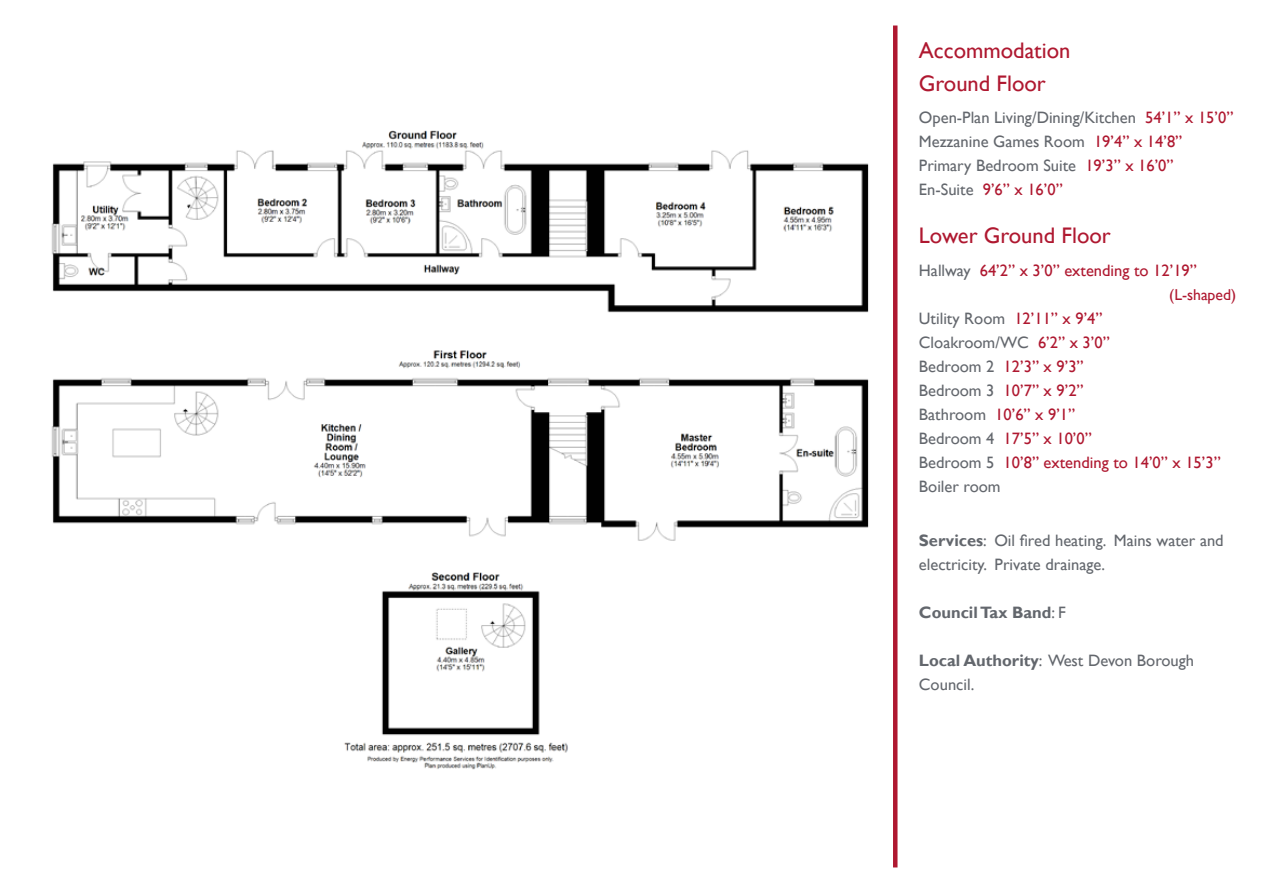
<style>
.page{position:relative;width:1263px;height:893px;background:#fff}
.page>*{position:absolute;margin:0;border:0;box-sizing:border-box;transform-origin:0 0}
.t1{font:22.5px/32.5px "Gill Sans";color:#af1830}
.t2{font:16.5px/24px "Gill Sans";color:#63676d}
.t3{font:16.5px/24px "Gill Sans";color:#af1830}
.t4{font:700 16.5px "Gill Sans";color:#63676d}
.t5{font:15.75px "Gill Sans";color:#af1830}
.s1{color:#af1830}
.s2{color:#63676d}
.s3{font-weight:700}
.s4{font-weight:400}
</style>
<div class="page">
<hr style="left:893px;top:26px;width:4px;height:841px;background:#af1830">
<img style="left:51px;top:130px;width:818px;height:640px">
<h1 class="t1" style="left:919px;top:35px;width:153px">Accommodation<br>Ground Floor</h1>
<p class="t2" style="left:919px;top:106px;width:316px">Open-Plan Living/Dining/Kitchen <span class="s1">54’1” x 15’0” </span>Mezzanine Games Room <span class="s1">19’4” x 14’8” </span>Primary Bedroom Suite <span class="s1">19’3” x 16’0”<br></span>En-Suite <span class="s1">9’6” x 16’0”</span></p>
<h1 class="t1" style="left:919px;top:220px;width:193px">Lower Ground Floor</h1>
<p class="t3" style="left:919px;top:258px;width:279px"><span class="s2">Hallway</span> 64’2” x 3’0” extending to 12’19”</p>
<p class="t5" style="left:1169px;top:285px;width:68px">(L-shaped)</p>
<p class="t3" style="left:919px;top:306px;width:303px"><span class="s2">Utility Room</span> 12’11” x 9’4”<br><span class="s2">Cloakroom/WC</span> 6’2” x 3’0”<br><span class="s2">Bedroom 2</span> 12’3” x 9’3”<br><span class="s2">Bedroom 3</span> 10’7” x 9’2”<br><span class="s2">Bathroom</span> 10’6” x 9’1”<br><span class="s2">Bedroom 4</span> 17’5” x 10’0”<br><span class="s2">Bedroom 5</span> 10’8” extending to 14’0” x 15’3”<br><span class="s2">Boiler room</span></p>
<p class="t2" style="left:919px;top:528px;width:306px"><span class="s3">Services</span>: Oil fired heating. Mains water and electricity. Private drainage.</p>
<p class="t4" style="left:919px;top:602px;width:148px">Council Tax Band<span class="s4">: F</span></p>
<p class="t2" style="left:919px;top:648px;width:277px"><span class="s3">Local Authority</span>: West Devon Borough<br>Council.</p>
</div>
